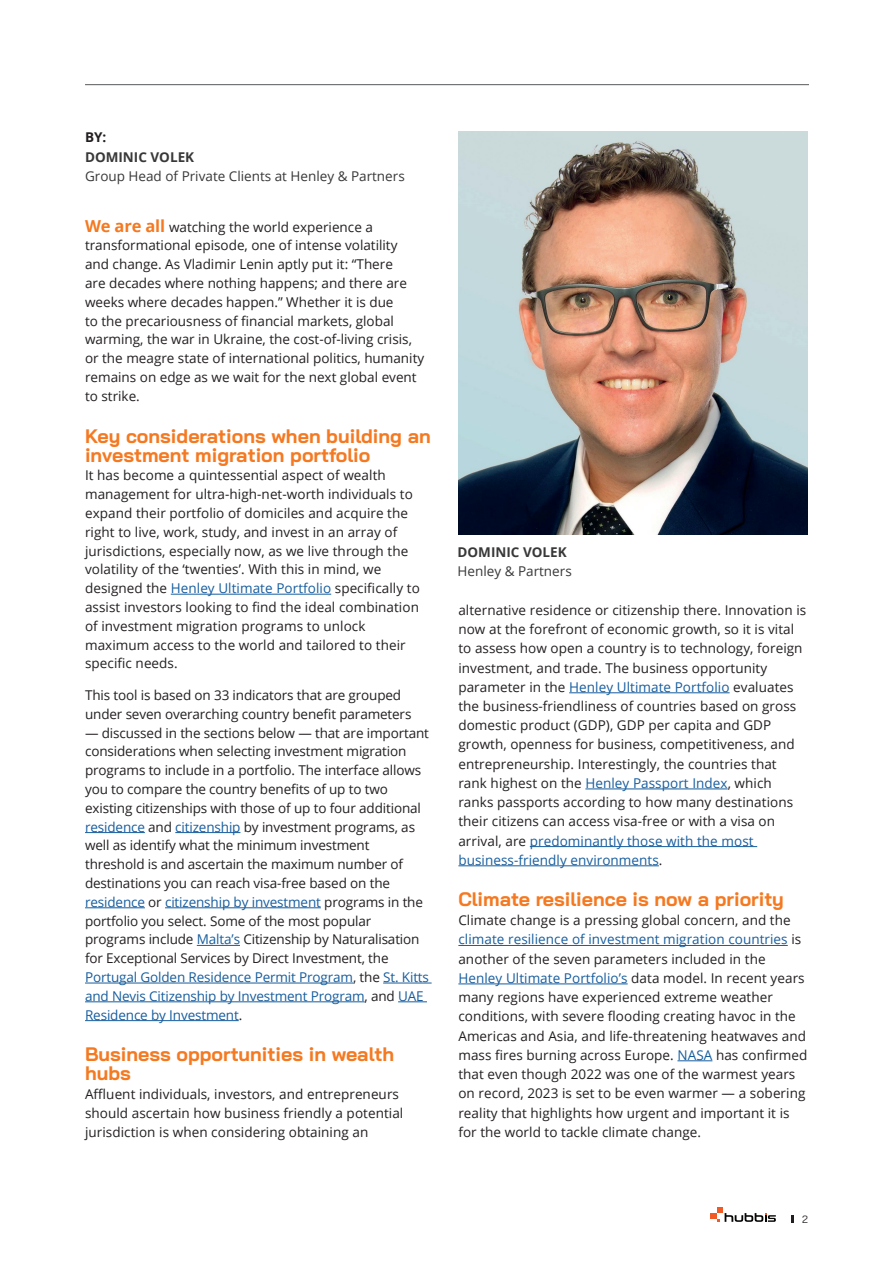
<style>
.page{position:relative;width:893px;height:1263px;background:#fff}
.page>*{position:absolute;margin:0;border:0;box-sizing:border-box;transform-origin:0 0}
.t1{font:700 19.5px/18.8px "Bai Jamjuree";color:#f47921}
.t2{font:13.5px/18.8px "Open Sans";letter-spacing:.005em;color:#231f20}
.t3{font:13.5px "Open Sans";color:#383839}
.t4{font:700 13.5px "Open Sans";color:#383839}
.t5{font:700 13.5px "Open Sans";color:#231f20}
.t6{font:10.5px "Bai Jamjuree";color:#231f20}
.s1{font-weight:700;font-size:16.5px;color:#f47921}
.s2{color:#175d9e}
</style>
<div class="page">
<hr style="left:171px;top:594px;width:160px;height:1px;background:#175d9e">
<hr style="left:85px;top:832px;width:60px;height:1px;background:#175d9e">
<hr style="left:175px;top:832px;width:65px;height:1px;background:#175d9e">
<hr style="left:85px;top:907px;width:60px;height:1px;background:#175d9e">
<hr style="left:165px;top:907px;width:156px;height:1px;background:#175d9e">
<hr style="left:197px;top:945px;width:43px;height:1px;background:#175d9e">
<hr style="left:85px;top:983px;width:268px;height:1px;background:#175d9e">
<hr style="left:383px;top:983px;width:49px;height:1px;background:#175d9e">
<hr style="left:85px;top:1001px;width:280px;height:1px;background:#175d9e">
<svg style="left:398px;top:1001px;width:29px;height:1px"></svg>
<hr style="left:85px;top:1020px;width:154px;height:1px;background:#175d9e">
<hr style="left:569px;top:692px;width:161px;height:1px;background:#175d9e">
<hr style="left:585px;top:788px;width:143px;height:1px;background:#175d9e">
<hr style="left:530px;top:846px;width:227px;height:1px;background:#175d9e">
<hr style="left:458px;top:865px;width:201px;height:1px;background:#175d9e">
<hr style="left:458px;top:945px;width:330px;height:1px;background:#175d9e">
<hr style="left:458px;top:983px;width:170px;height:1px;background:#175d9e">
<hr style="left:677px;top:1060px;width:35px;height:1px;background:#175d9e">
<img style="left:458px;top:132px;width:350px;height:402px">
<hr style="left:85px;top:84px;width:724px;height:1px;background:#57585a">
<svg style="left:711px;top:1207px;width:65px;height:15px"></svg>
<svg style="left:792px;top:1215px;width:2px;height:8px"></svg>
<p class="t5" style="left:85px;top:128px;width:23px">BY:</p>
<p class="t4" style="left:85px;top:147px;width:111px">DOMINIC VOLEK</p>
<p class="t3" style="left:85px;top:167px;width:321px">Group Head of Private Clients at Henley &amp; Partners</p>
<p class="t2" style="left:85px;top:217px;width:341px"><span class="s1">We are all</span> watching the world experience a transformational episode, one of intense volatility and change. As Vladimir Lenin aptly put it: “There<br>are decades where nothing happens; and there are weeks where decades happen.” Whether it is due<br>to the precariousness of financial markets, global warming, the war in Ukraine, the cost-of-living crisis, or the meagre state of international politics, humanity remains on edge as we wait for the next global event to strike.</p>
<h1 class="t1" style="left:85px;top:427px;width:347px">Key considerations when building an investment migration portfolio</h1>
<p class="t2" style="left:85px;top:466px;width:336px">It has become a quintessential aspect of wealth management for ultra-high-net-worth individuals to expand their portfolio of domiciles and acquire the right to live, work, study, and invest in an array of jurisdictions, especially now, as we live through the volatility of the ‘twenties’. With this in mind, we designed the <span class="s2">Henley Ultimate Portfolio</span> specifically to assist investors looking to find the ideal combination of investment migration programs to unlock maximum access to the world and tailored to their specific needs.</p>
<p class="t2" style="left:85px;top:685px;width:328px">This tool is based on 33 indicators that are grouped under seven overarching country benefit parameters</p>
<p class="t2" style="left:85px;top:723px;width:345px">— discussed in the sections below — that are important considerations when selecting investment migration programs to include in a portfolio. The interface allows you to compare the country benefits of up to two existing citizenships with those of up to four additional <span class="s2">residence</span> and <span class="s2">citizenship</span> by investment programs, as well as identify what the minimum investment threshold is and ascertain the maximum number of destinations you can reach visa-free based on the <span class="s2">residence</span> or <span class="s2">citizenship by investment</span> programs in the portfolio you select. Some of the most popular programs include <span class="s2">Malta’s</span> Citizenship by Naturalisation for Exceptional Services by Direct Investment, the <span class="s2">Portugal Golden Residence Permit Program</span>, the <span class="s2">St. Kitts and Nevis Citizenship by Investment Program</span>, and <span class="s2">UAE Residence by Investment</span>.</p>
<h1 class="t1" style="left:85px;top:1045px;width:311px">Business opportunities in wealth hubs</h1>
<p class="t2" style="left:85px;top:1084px;width:320px">Affluent individuals, investors, and entrepreneurs should ascertain how business friendly a potential jurisdiction is when considering obtaining an</p>
<p class="t4" style="left:458px;top:542px;width:111px">DOMINIC VOLEK</p>
<p class="t3" style="left:458px;top:562px;width:116px">Henley &amp; Partners</p>
<p class="t2" style="left:458px;top:600px;width:349px;line-height:19.2px">alternative residence or citizenship there. Innovation is now at the forefront of economic growth, so it is vital to assess how open a country is to technology, foreign investment, and trade. The business opportunity parameter in the <span class="s2">Henley Ultimate Portfolio</span> evaluates the business-friendliness of countries based on gross domestic product (GDP), GDP per capita and GDP growth, openness for business, competitiveness, and entrepreneurship. Interestingly, the countries that rank highest on the <span class="s2">Henley Passport Index</span>, which ranks passports according to how many destinations their citizens can access visa-free or with a visa on arrival, are <span class="s2">predominantly those with the most business-friendly environments</span>.</p>
<h1 class="t1" style="left:458px;top:890px;width:327px">Climate resilience is now a priority</h1>
<p class="t2" style="left:458px;top:910px;width:350px;line-height:19.2px">Climate change is a pressing global concern, and the <span class="s2">climate resilience of investment migration countries</span> is another of the seven parameters included in the <span class="s2">Henley Ultimate Portfolio’s</span> data model. In recent years many regions have experienced extreme weather conditions, with severe flooding creating havoc in the Americas and Asia, and life-threatening heatwaves and mass fires burning across Europe. <span class="s2">NASA</span> has confirmed that even though 2022 was one of the warmest years on record, 2023 is set to be even warmer — a sobering reality that highlights how urgent and important it is for the world to tackle climate change.</p>
<p class="t6" style="left:802px;top:1210px;width:7px">2</p>
</div>
